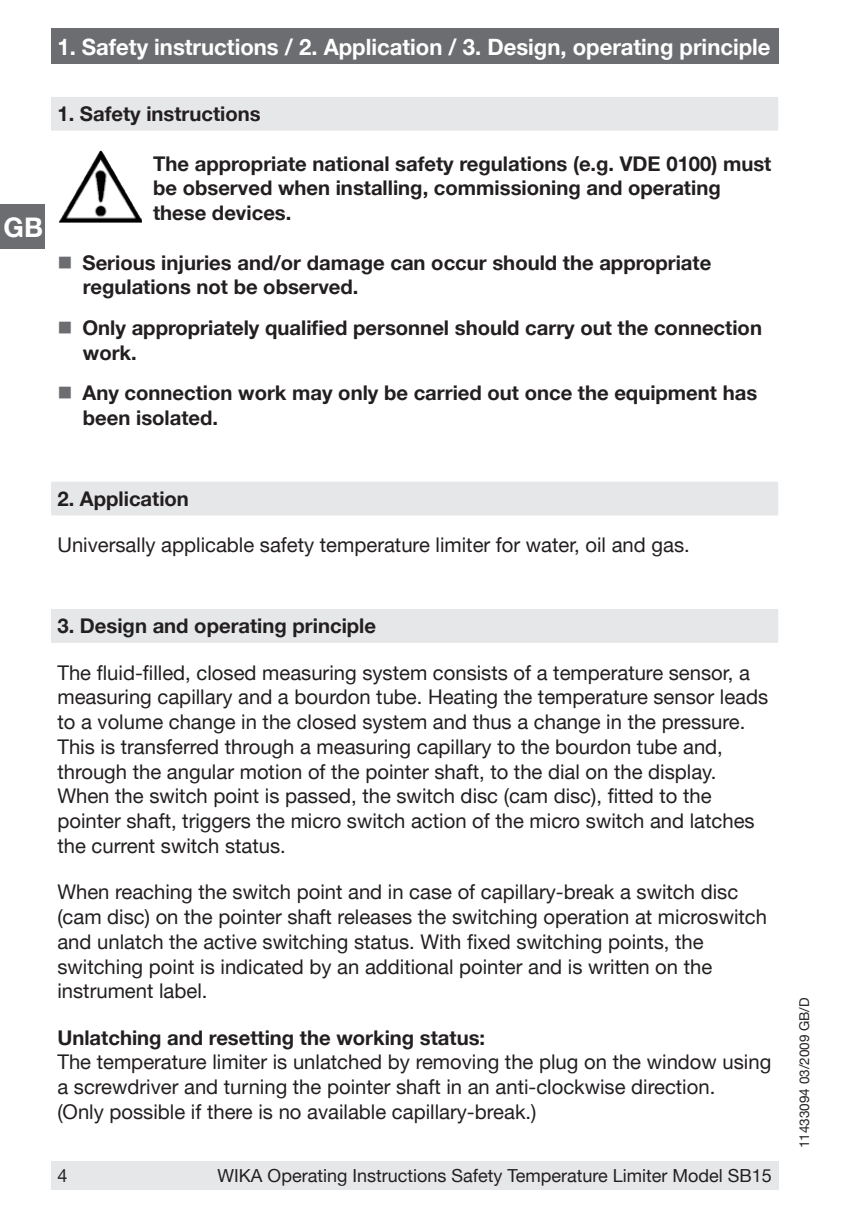
<style>
.page{position:relative;width:842px;height:1212px;background:#fff}
.page>*{position:absolute;margin:0;border:0;box-sizing:border-box;transform-origin:0 0}
.t1{font:700 27px "Helvetica Neue";color:#fff}
.t2{font:700 22.5px "Helvetica Neue";color:#fff}
.t3{font:20.25px/24.8px "Helvetica Neue";color:#231f20}
.t4{font:700 20.25px/24.8px "Helvetica Neue";color:#231f20}
.t5{font:20.25px "Wingdings";color:#6c6d70}
.t6{font:18px "Helvetica Neue";color:#231f20}
.t7{font:13.5px "Helvetica Neue";color:#231f20}
</style>
<div class="page">
<div style="left:51px;top:29px;width:727px;height:35px;background:#6c6d70"></div>
<div style="left:0;top:204px;width:45px;height:45px;background:#6c6d70"></div>
<img style="left:59px;top:150px;width:83px;height:72px">
<div style="left:51px;top:1161px;width:727px;height:28px;background:#e6e7e9"></div>
<div style="left:51px;top:97px;width:727px;height:34px;background:#e6e7e9"></div>
<div style="left:51px;top:482px;width:727px;height:33px;background:#e6e7e9"></div>
<div style="left:51px;top:609px;width:727px;height:34px;background:#e6e7e9"></div>
<p class="t2" style="left:57px;top:33px;width:715px">1. Safety instructions / 2. Application / 3. Design, operating principle</p>
<h1 class="t1" style="left:4px;top:211px;width:41px">GB</h1>
<p class="t4" style="left:57px;top:101px;width:205px">1. Safety instructions</p>
<p class="t4" style="left:153px;top:151px;width:620px">The appropriate national safety regulations (e.g. VDE 0100) must be observed when installing, commissioning and operating these devices.</p>
<p class="t4" style="left:83px;top:250px;width:630px">Serious injuries and/or damage can occur should the appropriate regulations not be observed.</p>
<p class="t4" style="left:83px;top:315px;width:681px">Only appropriately qualified personnel should carry out the connection work.</p>
<p class="t4" style="left:83px;top:380px;width:676px">Any connection work may only be carried out once the equipment has been isolated.</p>
<p class="t5" style="left:57px;top:251px;width:17px">■</p>
<p class="t5" style="left:57px;top:317px;width:17px">■</p>
<p class="t5" style="left:57px;top:382px;width:17px">■</p>
<p class="t4" style="left:57px;top:486px;width:133px">2. Application</p>
<p class="t3" style="left:57px;top:532px;width:634px">Universally applicable safety temperature limiter for water, oil and gas.</p>
<p class="t4" style="left:57px;top:613px;width:320px">3. Design and operating principle</p>
<p class="t3" style="left:57px;top:660px;width:712px">The fluid-filled, closed measuring system consists of a temperature sensor, a measuring capillary and a bourdon tube. Heating the temperature sensor leads to a volume change in the closed system and thus a change in the pressure.<br>This is transferred through a measuring capillary to the bourdon tube and, through the angular motion of the pointer shaft, to the dial on the display.<br>When the switch point is passed, the switch disc (cam disc), fitted to the pointer shaft, triggers the micro switch action of the micro switch and latches the current switch status.</p>
<p class="t3" style="left:57px;top:879px;width:711px">When reaching the switch point and in case of capillary-break a switch disc (cam disc) on the pointer shaft releases the switching operation at microswitch and unlatch the active switching status. With fixed switching points, the switching point is indicated by an additional pointer and is written on the instrument label.</p>
<p class="t4" style="left:57px;top:1024px;width:429px">Unlatching and resetting the working status:</p>
<p class="t3" style="left:57px;top:1049px;width:715px">The temperature limiter is unlatched by removing the plug on the window using a screwdriver and turning the pointer shaft in an anti-clockwise direction.<br>(Only possible if there is no available capillary-break.)</p>
<p class="t6" style="left:218px;top:1165px;width:556px">WIKA Operating Instructions Safety Temperature Limiter Model SB15</p>
<p class="t7" style="left:796px;top:1148px;width:152px;rotate:-90deg">11433094 03/2009 GB/D</p>
</div>
